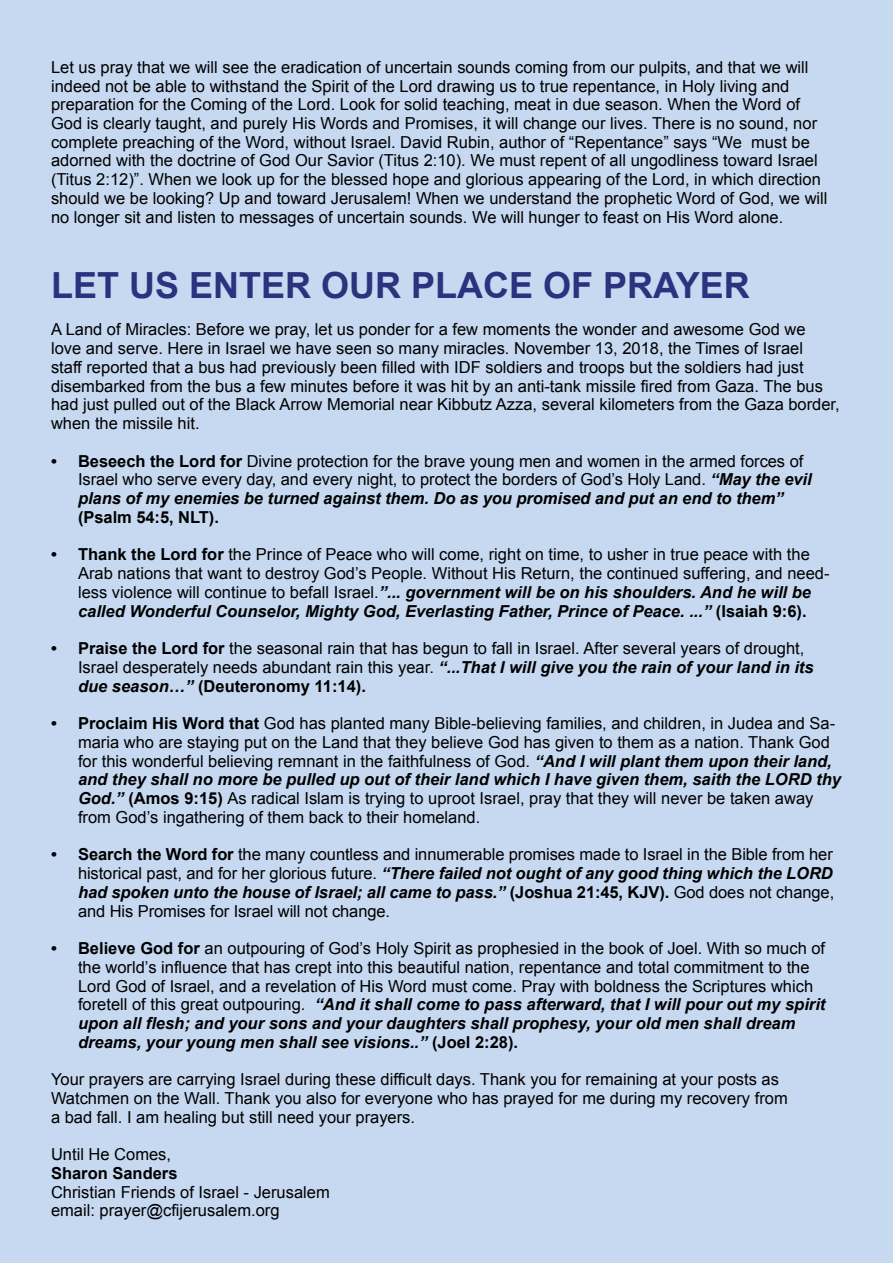
<style>
.page{position:relative;width:893px;height:1263px;background:#c6d9f1}
.page>*{position:absolute;margin:0;border:0;box-sizing:border-box;transform-origin:0 0}
.t1{font:700 36px "Arial";color:#2b337e}
.t2{font:16.5px/18.8px "Arial";color:#000}
.t3{font:700 16.5px "Arial";color:#000}
.s1{font-weight:700}
.s2{font-weight:700;font-style:italic}
</style>
<div class="page">
<p class="t2" style="left:51px;top:58px;width:778px">Let us pray that we will see the eradication of uncertain sounds coming from our pulpits, and that we will indeed not be able to withstand the Spirit of the Lord drawing us to true repentance, in Holy living and preparation for the Coming of the Lord. Look for solid teaching, meat in due season. When the Word of God is clearly taught, and purely His Words and Promises, it will change our lives. There is no sound, nor complete preaching of the Word, without Israel. David Rubin, author of “Repentance” says “We must be adorned with the doctrine of God Our Savior (Titus 2:10). We must repent of all ungodliness toward Israel (Titus 2:12)”. When we look up for the blessed hope and glorious appearing of the Lord, in which direction should we be looking? Up and toward Jerusalem! When we understand the prophetic Word of God, we will no longer sit and listen to messages of uncertain sounds. We will hunger to feast on His Word alone.</p>
<h1 class="t1" style="left:51px;top:261px;width:700px">LET US ENTER OUR PLACE OF PRAYER</h1>
<p class="t2" style="left:51px;top:320px;width:790px">A Land of Miracles: Before we pray, let us ponder for a few moments the wonder and awesome God we love and serve. Here in Israel we have seen so many miracles. November 13, 2018, the Times of Israel<br>staff reported that a bus had previously been filled with IDF soldiers and troops but the soldiers had just disembarked from the bus a few minutes before it was hit by an anti-tank missile fired from Gaza. The bus had just pulled out of the Black Arrow Memorial near Kibbutz Azza, several kilometers from the Gaza border, when the missile hit.</p>
<p class="t2" style="left:78px;top:451px;width:735px;text-indent:-27px"><span class="s1">• Beseech the Lord for</span> Divine protection for the brave young men and women in the armed forces of<br>Israel who serve every day, and every night, to protect the borders of God’s Holy Land. <span class="s2">“May the evil plans of my enemies be turned against them. Do as you promised and put an end to them”</span></p>
<p class="t3" style="left:78px;top:506px;width:142px">(Psalm 54:5, NLT).</p>
<p class="t2" style="left:78px;top:545px;width:753px;text-indent:-27px"><span class="s1">• Thank the Lord for</span> the Prince of Peace who will come, right on time, to usher in true peace with the Arab nations that want to destroy God’s People. Without His Return, the continued suffering, and need&shy;less violence will continue to befall Israel.<span class="s2">”... government will be on his shoulders. And he will be called Wonderful Counselor, Mighty God, Everlasting Father, Prince of Peace. ...”</span> <span class="s1">(Isaiah 9:6).</span></p>
<p class="t2" style="left:78px;top:639px;width:737px;text-indent:-27px"><span class="s1">• Praise the Lord for</span> the seasonal rain that has begun to fall in Israel. After several years of drought,<br>Israel desperately needs abundant rain this year. <span class="s2">“...That I will give you the rain of your land in its due season…”</span> <span class="s1">(Deuteronomy 11:14).</span></p>
<p class="t2" style="left:78px;top:714px;width:764px;text-indent:-27px"><span class="s1">• Proclaim His Word that</span> God has planted many Bible-believing families, and children, in Judea and Sa&shy;maria who are staying put on the Land that they believe God has given to them as a nation. Thank God for this wonderful believing remnant in the faithfulness of God. <span class="s2">“And I will plant them upon their land, and they shall no more be pulled up out of their land which I have given them, saith the LORD thy God.”</span> <span class="s1">(Amos 9:15)</span> As radical Islam is trying to uproot Israel, pray that they will never be taken away from God’s ingathering of them back to their homeland.</p>
<p class="t2" style="left:78px;top:845px;width:758px;text-align:justify;text-indent:-27px"><span class="s1">• Search the Word for</span> the many countless and innumerable promises made to Israel in the Bible from her historical past, and for her glorious future. <span class="s2">“There failed not ought of any good thing which the LORD had spoken unto the house of Israel; all came to pass.”</span> <span class="s1">(Joshua 21:45, KJV).</span> God does not change, and His Promises for Israel will not change.</p>
<p class="t2" style="left:78px;top:939px;width:749px;text-indent:-27px"><span class="s1">• Believe God for</span> an outpouring of God’s Holy Spirit as prophesied in the book of Joel. With so much of the world’s influence that has crept into this beautiful nation, repentance and total commitment to the Lord God of Israel, and a revelation of His Word must come. Pray with boldness the Scriptures which foretell of this great outpouring. <span class="s2">“And it shall come to pass afterward, that I will pour out my spirit upon all flesh; and your sons and your daughters shall prophesy, your old men shall dream dreams, your young men shall see visions..”</span> <span class="s1">(Joel 2:28).</span></p>
<p class="t2" style="left:51px;top:1070px;width:738px">Your prayers are carrying Israel during these difficult days. Thank you for remaining at your posts as<br>Watchmen on the Wall. Thank you also for everyone who has prayed for me during my recovery from a bad fall. I am healing but still need your prayers.</p>
<p class="t2" style="left:51px;top:1145px;width:122px">Until He Comes,</p>
<p class="t3" style="left:51px;top:1162px;width:128px">Sharon Sanders</p>
<p class="t2" style="left:51px;top:1183px;width:280px">Christian Friends of Israel - Jerusalem email: prayer@cfijerusalem.org</p>
</div>
